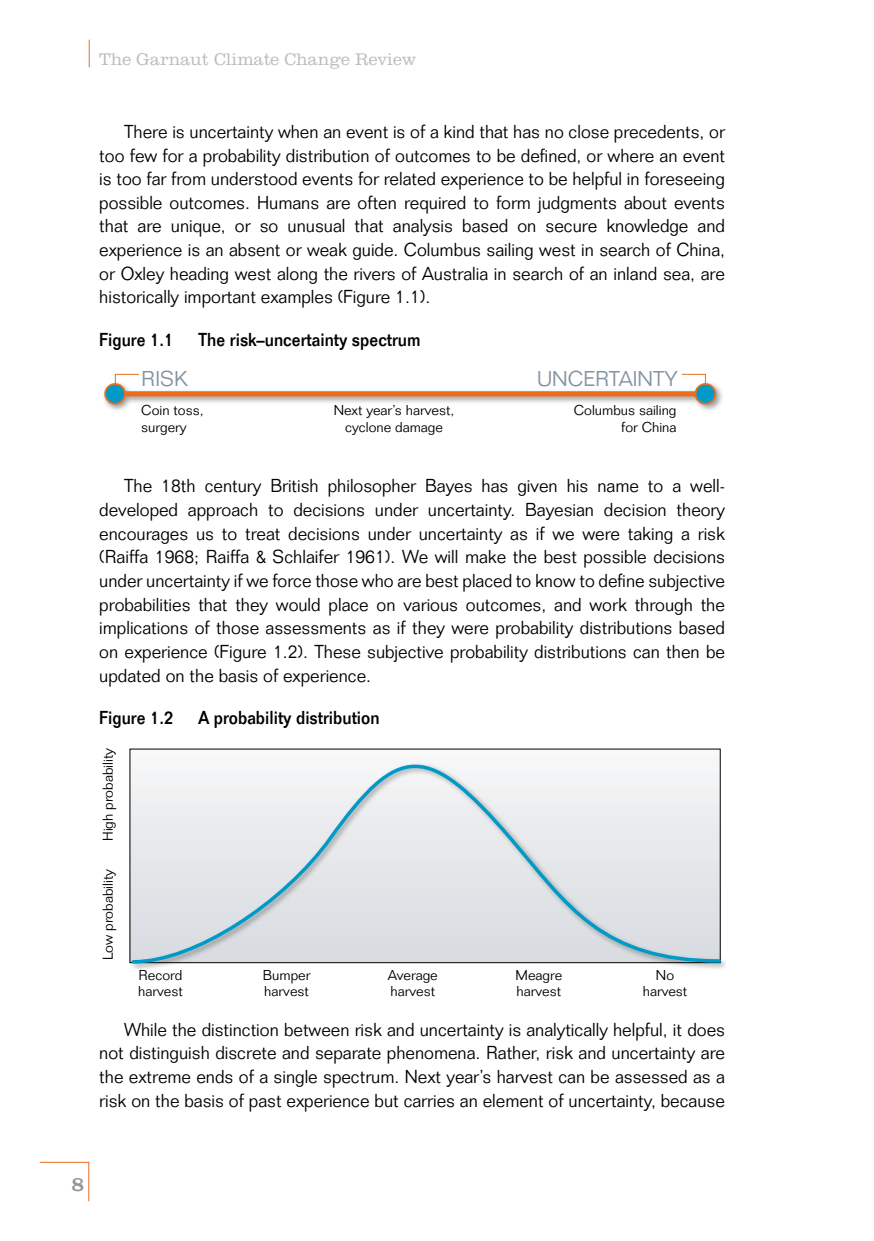
<style>
.page{position:relative;width:874px;height:1241px;background:#fff}
.page>*{position:absolute;margin:0;border:0;box-sizing:border-box;transform-origin:0 0}
.t1{font:300 21px "Folio";color:#8293a1}
.t2{font:21px "Clarendon";color:#939598}
.t3{font:300 18.38px/23.6px "Folio";color:#000;text-align:justify;scale:.96 1}
.t4{font:500 18.38px "Folio";color:#000;scale:.9 1}
.t5{font:300 17.5px "Clarendon";color:#bcbdc0}
.t6{font:300 14px/16.8px "Folio";color:#000}
</style>
<div class="page">
<svg style="left:681px;top:373px;width:25px;height:5px"></svg>
<svg style="left:114px;top:373px;width:25px;height:5px"></svg>
<img style="left:104px;top:378px;width:618px;height:33px">
<div style="left:115px;top:391px;width:590px;height:5px;background:#e96d1f"></div>
<div style="left:695px;top:384px;width:20px;height:19px;background:#009ac8;border-radius:50%"></div>
<div style="left:694px;top:383px;width:21px;height:21px;border:2px solid #e96d1f;border-radius:50%"></div>
<div style="left:105px;top:384px;width:20px;height:19px;background:#009ac8;border-radius:50%"></div>
<div style="left:104px;top:383px;width:22px;height:21px;border:2px solid #e96d1f;border-radius:50%"></div>
<svg style="left:130px;top:748px;width:592px;height:217px"></svg>
<p class="t5" style="left:99px;top:49px;width:318px">The Garnaut Climate Change Review</p>
<p class="t3" style="left:99px;top:120px;width:653px;text-indent:25px">There is uncertainty when an event is of a kind that has no close precedents, or too few for a probability distribution of outcomes to be defined, or where an event is too far from understood events for related experience to be helpful in foreseeing possible outcomes. Humans are often required to form judgments about events that are unique, or so unusual that analysis based on secure knowledge and experience is an absent or weak guide. Columbus sailing west in search of China, or Oxley heading west along the rivers of Australia in search of an inland sea, are historically important examples (Figure 1.1).</p>
<p class="t4" style="left:99px;top:328px;width:84px">Figure 1.1</p>
<p class="t4" style="left:198px;top:328px;width:248px">The risk–uncertainty spectrum</p>
<p class="t1" style="left:141px;top:366px;width:48px">RISK</p>
<p class="t6" style="left:141px;top:402px;width:64px">Coin toss, surgery</p>
<p class="t6" style="left:333px;top:402px;width:122px;text-align:center">Next year’s harvest, cyclone damage</p>
<p class="t6" style="left:573px;top:402px;width:104px;text-align:right">Columbus sailing for China</p>
<p class="t1" style="left:537px;top:366px;width:142px">UNCERTAINTY</p>
<p class="t3" style="left:99px;top:474px;width:653px;text-indent:25px">The 18th century British philosopher Bayes has given his name to a well&shy;developed approach to decisions under uncertainty. Bayesian decision theory encourages us to treat decisions under uncertainty as if we were taking a risk (Raiffa 1968; Raiffa &amp; Schlaifer 1961). We will make the best possible decisions under uncertainty if we force those who are best placed to know to define subjective probabilities that they would place on various outcomes, and work through the implications of those assessments as if they were probability distributions based on experience (Figure 1.2). These subjective probability distributions can then be updated on the basis of experience.</p>
<p class="t4" style="left:99px;top:706px;width:84px">Figure 1.2</p>
<p class="t4" style="left:198px;top:706px;width:202px">A probability distribution</p>
<p class="t6" style="left:99px;top:841px;width:94px;rotate:-90deg">High probability</p>
<p class="t6" style="left:99px;top:959px;width:93px;rotate:-90deg">Low probability</p>
<p class="t6" style="left:263px;top:966px;width:49px">Bumper harvest</p>
<p class="t6" style="left:387px;top:966px;width:52px">Average harvest</p>
<p class="t6" style="left:515px;top:966px;width:48px">Meagre harvest</p>
<p class="t6" style="left:642px;top:966px;width:46px;text-align:center">No harvest</p>
<p class="t3" style="left:99px;top:1017px;width:653px;text-indent:25px">While the distinction between risk and uncertainty is analytically helpful, it does not distinguish discrete and separate phenomena. Rather, risk and uncertainty are the extreme ends of a single spectrum. Next year’s harvest can be assessed as a risk on the basis of past experience but carries an element of uncertainty, because</p>
<p class="t6" style="left:138px;top:966px;width:46px">Record harvest</p>
<p class="t2" style="left:71px;top:1171px;width:14px">8</p>
</div>
